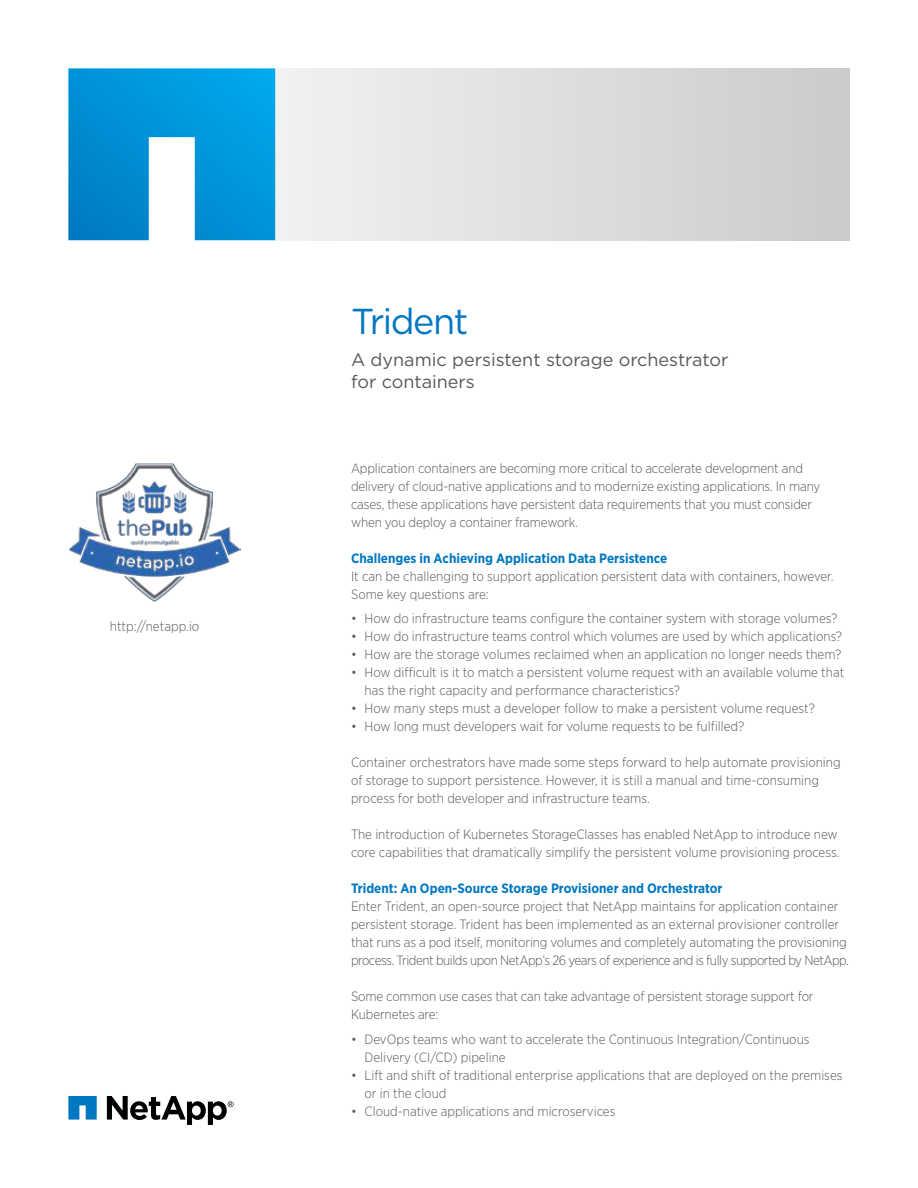
<style>
.page{position:relative;width:918px;height:1188px;background:#fff}
.page>*{position:absolute;margin:0;border:0;box-sizing:border-box;transform-origin:0 0}
.t1{font:36px "Gotham";letter-spacing:-.04em;color:#0077c1}
.t2{font:18px/22.5px "Gotham";color:#58595b}
.t3{font:300 13.5px/18px "Gotham Narrow";color:#58595b}
.t4{font:700 13.5px "Gotham Narrow";color:#0077c1}
</style>
<div class="page">
<div style="left:273px;top:68px;width:577px;height:172px;background:linear-gradient(to right,#f0f1f2,#c9cbcd)"></div>
<svg style="left:68px;top:68px;width:207px;height:172px;background:#22a1dc"></svg>
<svg style="left:68px;top:1096px;width:29px;height:24px"></svg>
<svg style="left:107px;top:1096px;width:127px;height:29px"></svg>
<img style="left:69px;top:463px;width:172px;height:138px">
<p class="t3" style="left:110px;top:617px;width:91px">http://netapp.io</p>
<h1 class="t1" style="left:351px;top:299px;width:119px">Trident</h1>
<h2 class="t2" style="left:351px;top:348px;width:379px">A dynamic persistent storage orchestrator for containers</h2>
<p class="t3" style="left:351px;top:459px;width:471px">Application containers are becoming more critical to accelerate development and delivery of cloud-native applications and to modernize existing applications. In many cases, these applications have persistent data requirements that you must consider when you deploy a container framework.</p>
<p class="t4" style="left:351px;top:550px;width:318px">Challenges in Achieving Application Data Persistence</p>
<p class="t3" style="left:351px;top:567px;width:484px">It can be challenging to support application persistent data with containers, however.<br>Some key questions are:</p>
<p class="t3" style="left:351px;top:609px;width:488px">• How do infrastructure teams configure the container system with storage volumes?</p>
<p class="t3" style="left:351px;top:627px;width:493px">• How do infrastructure teams control which volumes are used by which applications?</p>
<p class="t3" style="left:351px;top:645px;width:492px">• How are the storage volumes reclaimed when an application no longer needs them?</p>
<p class="t3" style="left:364px;top:663px;width:481px;text-indent:-14px">• How difficult is it to match a persistent volume request with an available volume that has the right capacity and performance characteristics?</p>
<p class="t3" style="left:351px;top:699px;width:466px">• How many steps must a developer follow to make a persistent volume request?</p>
<p class="t3" style="left:351px;top:717px;width:395px">• How long must developers wait for volume requests to be fulfilled?</p>
<p class="t3" style="left:351px;top:753px;width:491px">Container orchestrators have made some steps forward to help automate provisioning of storage to support persistence. However, it is still a manual and time-consuming process for both developer and infrastructure teams.</p>
<p class="t3" style="left:351px;top:825px;width:490px">The introduction of Kubernetes StorageClasses has enabled NetApp to introduce new core capabilities that dramatically simplify the persistent volume provisioning process.</p>
<p class="t4" style="left:351px;top:880px;width:373px">Trident: An Open-Source Storage Provisioner and Orchestrator</p>
<p class="t3" style="left:351px;top:897px;width:500px">Enter Trident, an open-source project that NetApp maintains for application container persistent storage. Trident has been implemented as an external provisioner controller that runs as a pod itself, monitoring volumes and completely automating the provisioning process. Trident builds upon NetApp’s 26 years of experience and is fully supported by NetApp.</p>
<p class="t3" style="left:351px;top:987px;width:464px">Some common use cases that can take advantage of persistent storage support for<br>Kubernetes are:</p>
<p class="t3" style="left:364px;top:1030px;width:447px;text-indent:-14px">• DevOps teams who want to accelerate the Continuous Integration/Continuous<br>Delivery (CI/CD) pipeline</p>
<p class="t3" style="left:364px;top:1066px;width:480px;text-indent:-14px">• Lift and shift of traditional enterprise applications that are deployed on the premises or in the cloud</p>
<p class="t3" style="left:351px;top:1102px;width:266px">• Cloud-native applications and microservices</p>
</div>
